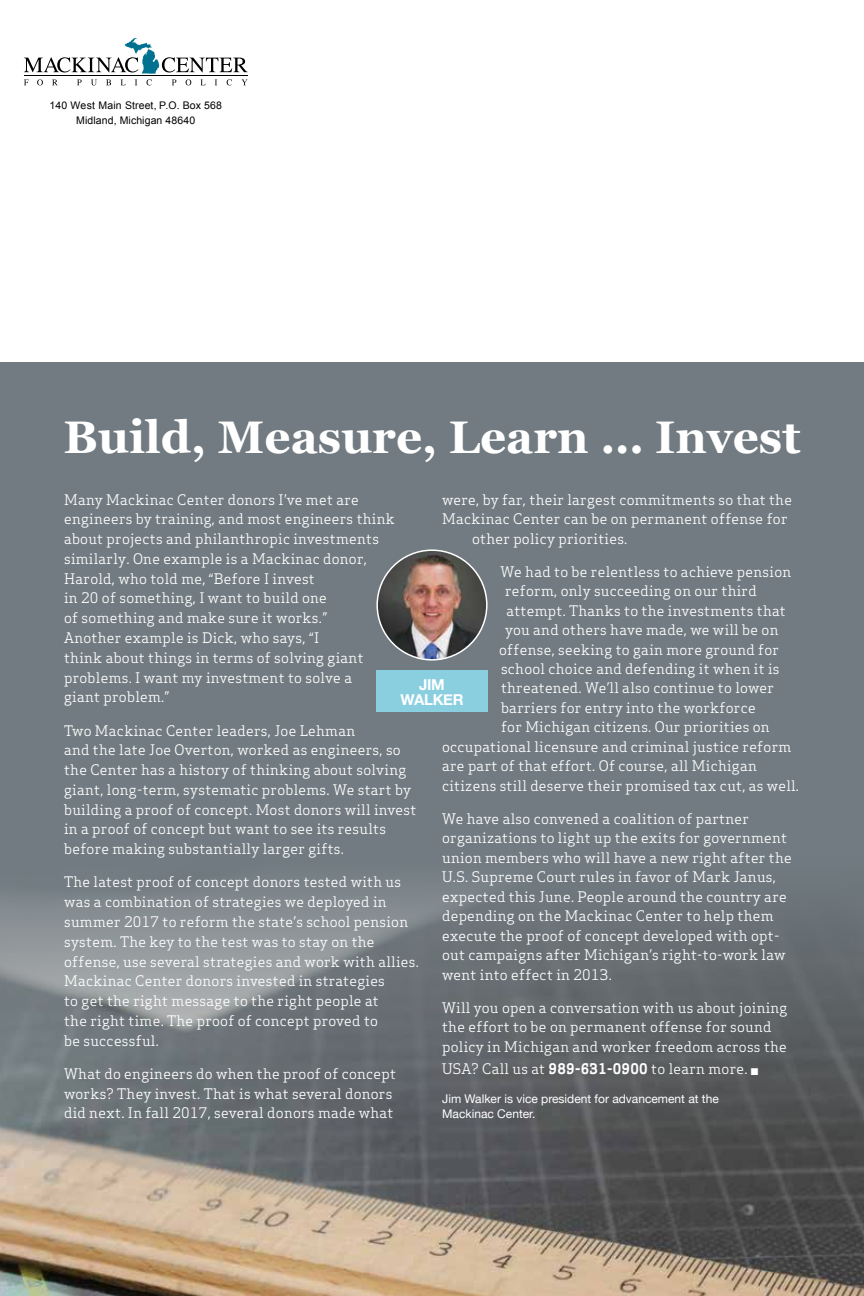
<style>
.page{position:relative;width:864px;height:1296px;background:#fff}
.page>*{position:absolute;margin:0;border:0;box-sizing:border-box;transform-origin:0 0}
.t1{font:700 45.75px "Georgia";color:#fff}
.t2{font:700 15px/15px "Helvetica Neue";letter-spacing:-.015em;color:#fff;text-align:center}
.t3{font:14.25px/19.8px "Apex Serif";letter-spacing:.02em;color:#fff}
.t4{font:12px/15px "Helvetica Neue";color:#fff}
.t5{font:10.5px/15px "Arial";letter-spacing:.01em;color:#000;text-align:center}
.s1{font-weight:700}
.s2{font-size:13.5px}
</style>
<div class="page">
<div style="left:0;top:342px;width:864px;height:954px;background:#717b81"></div>
<img style="left:0;top:887px;width:864px;height:409px">
<div style="left:0;top:52px;width:864px;height:310px;background:#fff"></div>
<svg style="left:23px;top:38px;width:225px;height:48px"></svg>
<div style="left:376px;top:671px;width:112px;height:41px;background:#89cfdf"></div>
<img style="left:377px;top:550px;width:110px;height:110px;border-radius:55px">
<div style="left:376px;top:549px;width:112px;height:112px;border:2px solid #fff;border-radius:50%"></div>
<p class="t5" style="left:49px;top:98px;width:174px">140 West Main Street, P.O. Box 568<br>Midland, Michigan 48640</p>
<h1 class="t1" style="left:64px;top:403px;width:739px">Build, Measure, Learn … Invest</h1>
<p class="t3" style="left:442px;top:489px;width:351px">were, by far, their largest commitments so that the</p>
<p class="t3" style="left:442px;top:509px;width:347px">Mackinac Center can be on permanent offense for</p>
<p class="t3" style="left:472px;top:528px;width:157px">other policy priorities.</p>
<p class="t3" style="left:501px;top:561px;width:292px">We had to be relentless to achieve pension</p>
<p class="t3" style="left:505px;top:581px;width:253px">reform, only succeeding on our third</p>
<p class="t3" style="left:507px;top:600px;width:281px">attempt. Thanks to the investments that</p>
<p class="t3" style="left:505px;top:620px;width:275px">you and others have made, we will be on</p>
<p class="t3" style="left:499px;top:639px;width:282px">offense, seeking to gain more ground for</p>
<p class="t3" style="left:501px;top:659px;width:280px">school choice and defending it when it is</p>
<p class="t3" style="left:501px;top:678px;width:274px">threatened. We’ll also continue to lower</p>
<p class="t3" style="left:501px;top:698px;width:256px">barriers for entry into the workforce</p>
<p class="t3" style="left:501px;top:717px;width:270px">for Michigan citizens. Our priorities on</p>
<p class="t3" style="left:442px;top:737px;width:351px">occupational licensure and criminal justice reform</p>
<p class="t3" style="left:442px;top:756px;width:316px">are part of that effort. Of course, all Michigan</p>
<p class="t3" style="left:442px;top:776px;width:359px">citizens still deserve their promised tax cut, as well.</p>
<p class="t3" style="left:442px;top:809px;width:351px">We have also convened a coalition of partner organizations to light up the exits for government union members who will have a new right after the U.S. Supreme Court rules in favor of Mark Janus, expected this June. People around the country are depending on the Mackinac Center to help them execute the proof of concept developed with opt&shy;out campaigns after Michigan’s right-to-work law went into effect in 2013.</p>
<p class="t3" style="left:442px;top:998px;width:347px">Will you open a conversation with us about joining the effort to be on permanent offense for sound policy in Michigan and worker freedom across the</p>
<p class="t3" style="left:442px;top:1059px;width:319px">USA? Call us at <span class="s1">989-631-0900</span> to learn more. <span class="s2">¬</span></p>
<p class="t4" style="left:442px;top:1092px;width:278px">Jim Walker is vice president for advancement at the<br>Mackinac Center.</p>
<p class="t3" style="left:64px;top:489px;width:332px">Many Mackinac Center donors I’ve met are engineers by training, and most engineers think about projects and philanthropic investments similarly. One example is a Mackinac donor, Harold, who told me, “Before I invest<br>in 20 of something, I want to build one<br>of something and make sure it works.”<br>Another example is Dick, who says, “I<br>think about things in terms of solving giant problems. I want my investment to solve a<br>giant problem.”</p>
<p class="t3" style="left:64px;top:720px;width:354px">Two Mackinac Center leaders, Joe Lehman<br>and the late Joe Overton, worked as engineers, so the Center has a history of thinking about solving giant, long-term, systematic problems. We start by building a proof of concept. Most donors will invest in a proof of concept but want to see its results before making substantially larger gifts.</p>
<p class="t3" style="left:64px;top:872px;width:356px">The latest proof of concept donors tested with us was a combination of strategies we deployed in summer 2017 to reform the state’s school pension system. The key to the test was to stay on the offense, use several strategies and work with allies.<br>Mackinac Center donors invested in strategies<br>to get the right message to the right people at<br>the right time. The proof of concept proved to<br>be successful.</p>
<p class="t3" style="left:64px;top:1064px;width:334px">What do engineers do when the proof of concept works? They invest. That is what several donors did next. In fall 2017, several donors made what</p>
<p class="t2" style="left:400px;top:677px;width:65px">JIM<br>WALKER</p>
</div>
